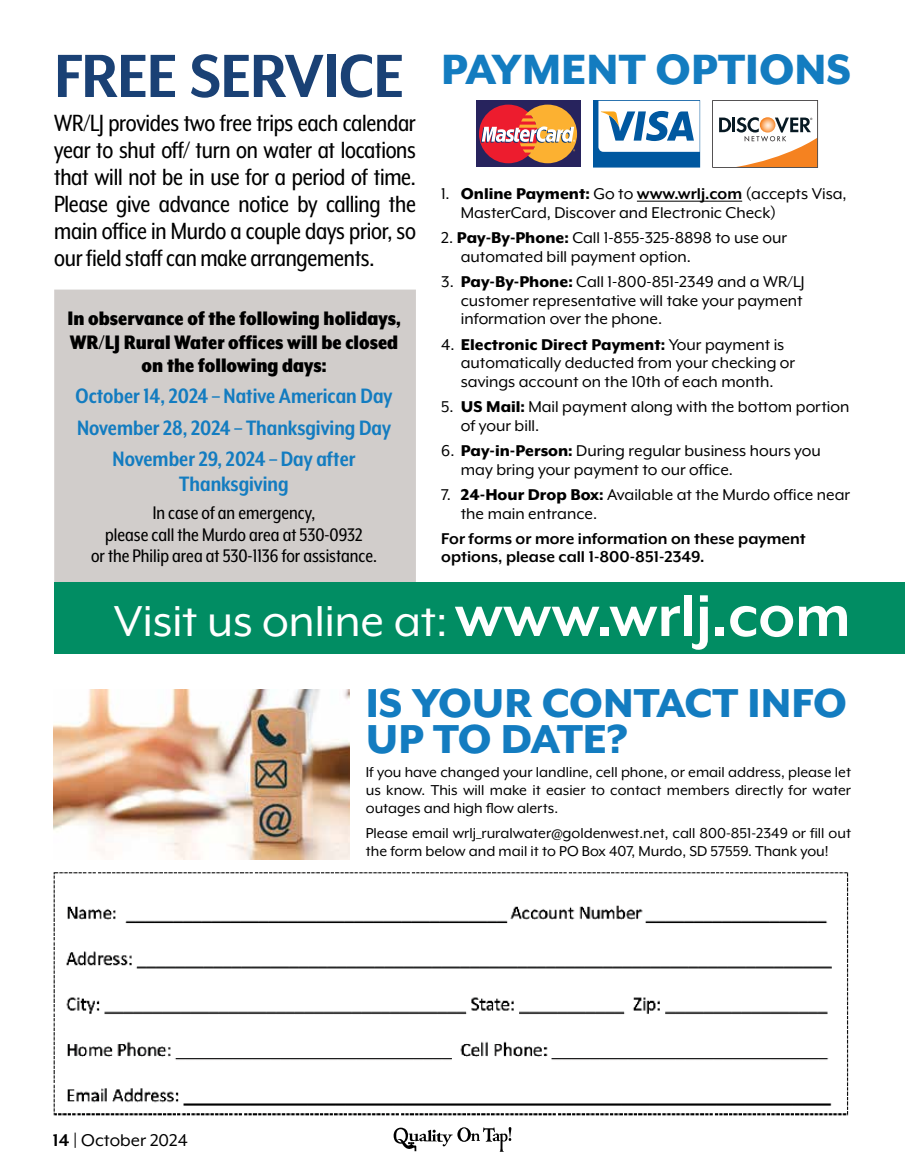
<style>
.page{position:relative;width:905px;height:1168px;background:#fff}
.page>*{position:absolute;margin:0;border:0;box-sizing:border-box;transform-origin:0 0}
.t1{font:49.8px "Mr Eaves XL Mod OT";color:#fff}
.t2{font:800 48.75px "Mr Eaves XL Mod OT";color:#137cc0}
.t3{font:800 46.5px/36px "Mr Eaves XL Mod OT";color:#137cc0}
.t4{font:27px/27px "Mr Eaves XL Mod Nar OT";letter-spacing:-.01em;color:#000;text-align:justify}
.t5{font:700 24px/31.3px "Mr Eaves XL Mod Nar OT";color:#137cc0;text-align:center}
.t6{font:900 22.5px/23.2px "Mr Eaves XL Mod Nar OT";color:#000;text-align:center}
.t7{font:21px/21.6px "Mr Eaves XL Mod Nar OT";color:#000;text-align:center}
.t8{font:19.5px "Mr Eaves XL Mod OT";color:#000}
.t9{font:18px/18.6px "Mr Eaves XL Mod OT";color:#000}
.t10{font:700 18px/18.6px "Mr Eaves XL Mod OT";color:#000}
.t11{font:16.5px/18px "Mr Eaves XL Mod OT";color:#000;text-align:justify}
.s1{font-family:"Mr Eaves XL Mod Nar OT";font-weight:700;font-size:70.2px;color:#1a4175}
.s2{font-weight:800}
.s3{font-weight:700}
.s4{font-weight:700;font-size:67.65px}
</style>
<div class="page">
<svg style="left:393px;top:1127px;width:118px;height:25px"></svg>
<img style="left:53px;top:872px;width:796px;height:244px">
<img style="left:54px;top:689px;width:295px;height:171px">
<div style="left:54px;top:290px;width:362px;height:292px;background:#d1cdcb"></div>
<hr style="left:637px;top:201px;width:105px;height:1px;background:#000">
<div style="left:475px;top:101px;width:105px;height:66px;background:#27235d"></div>
<svg style="left:481px;top:105px;width:96px;height:58px"></svg>
<div style="left:593px;top:101px;width:106px;height:66px;background:#0058a0"></div>
<div style="left:593px;top:101px;width:107px;height:66px;border:1px solid #0058a0"></div>
<svg style="left:598px;top:101px;width:101px;height:51px"></svg>
<svg style="left:712px;top:100px;width:106px;height:68px"></svg>
<div style="left:54px;top:582px;width:850px;height:71px;background:#018d63"></div>
<h2 class="t2" style="left:54px;top:42px;width:798px"><span class="s1">FREE SERVICE</span> PAYMENT OPTIONS</h2>
<p class="t4" style="left:54px;top:109px;width:363px">WR/LJ provides two free trips each calendar year to shut off/ turn on water at locations that will not be in use for a period of time.<br>Please give advance notice by calling the main office in Murdo a couple days prior, so our field staff can make arrangements.</p>
<p class="t9" style="left:461px;top:185px;width:387px;text-indent:-19px">1. <span class="s2">Online Payment:</span> Go to <span class="s3">www.wrlj.com</span> (accepts Visa,<br>MasterCard, Discover and Electronic Check)</p>
<p class="t9" style="left:461px;top:229px;width:328px;text-indent:-19px">2. <span class="s2">Pay-By-Phone:</span> Call 1-855-325-8898 to use our automated bill payment option.</p>
<p class="t9" style="left:461px;top:272px;width:345px;text-align:justify;text-indent:-19px">3. <span class="s2">Pay-By-Phone:</span> Call 1-800-851-2349 and a WR/LJ customer representative will take your payment information over the phone.</p>
<p class="t9" style="left:461px;top:335px;width:336px;text-indent:-19px">4. <span class="s2">Electronic Direct Payment:</span> Your payment is automatically deducted from your checking or savings account on the 10th of each month.</p>
<p class="t9" style="left:461px;top:397px;width:390px;text-indent:-19px">5. <span class="s2">US Mail:</span> Mail payment along with the bottom portion of your bill.</p>
<p class="t9" style="left:461px;top:441px;width:361px;text-indent:-19px">6. <span class="s2">Pay-in-Person:</span> During regular business hours you may bring your payment to our office.</p>
<p class="t9" style="left:461px;top:485px;width:391px;text-indent:-19px">7. <span class="s2">24-Hour Drop Box:</span> Available at the Murdo office near the main entrance.</p>
<p class="t10" style="left:441px;top:529px;width:366px">For forms or more information on these payment options, please call 1-800-851-2349.</p>
<p class="t6" style="left:67px;top:307px;width:335px">In observance of the following holidays,<br>WR/LJ Rural Water offices will be closed on the following days:</p>
<h3 class="t5" style="left:76px;top:380px;width:318px">October 14, 2024 – Native American Day<br>November 28, 2024 – Thanksgiving Day<br>November 29, 2024 – Day after</h3>
<h3 class="t5" style="left:179px;top:468px;width:111px">Thanksgiving</h3>
<p class="t7" style="left:91px;top:502px;width:287px">In case of an emergency,<br>please call the Murdo area at 530-0932<br>or the Philip area at 530-1136 for assistance.</p>
<h1 class="t1" style="left:114px;top:594px;width:738px">Visit us online at:<span class="s4">www.wrlj.com</span></h1>
<p class="t8" style="left:53px;top:1129px;width:136px"><span class="s3">14</span> | October 2024</p>
<h3 class="t3" style="left:366px;top:684px;width:482px">IS YOUR CONTACT INFO<br>UP TO DATE?</h3>
<p class="t11" style="left:366px;top:763px;width:486px">If you have changed your landline, cell phone, or email address, please let us know. This will make it easier to contact members directly for water outages and high flow alerts.</p>
<p class="t11" style="left:366px;top:824px;width:486px">Please email wrlj_ruralwater@goldenwest.net, call 800-851-2349 or fill out the form below and mail it to PO Box 407, Murdo, SD 57559. Thank you!</p>
</div>
